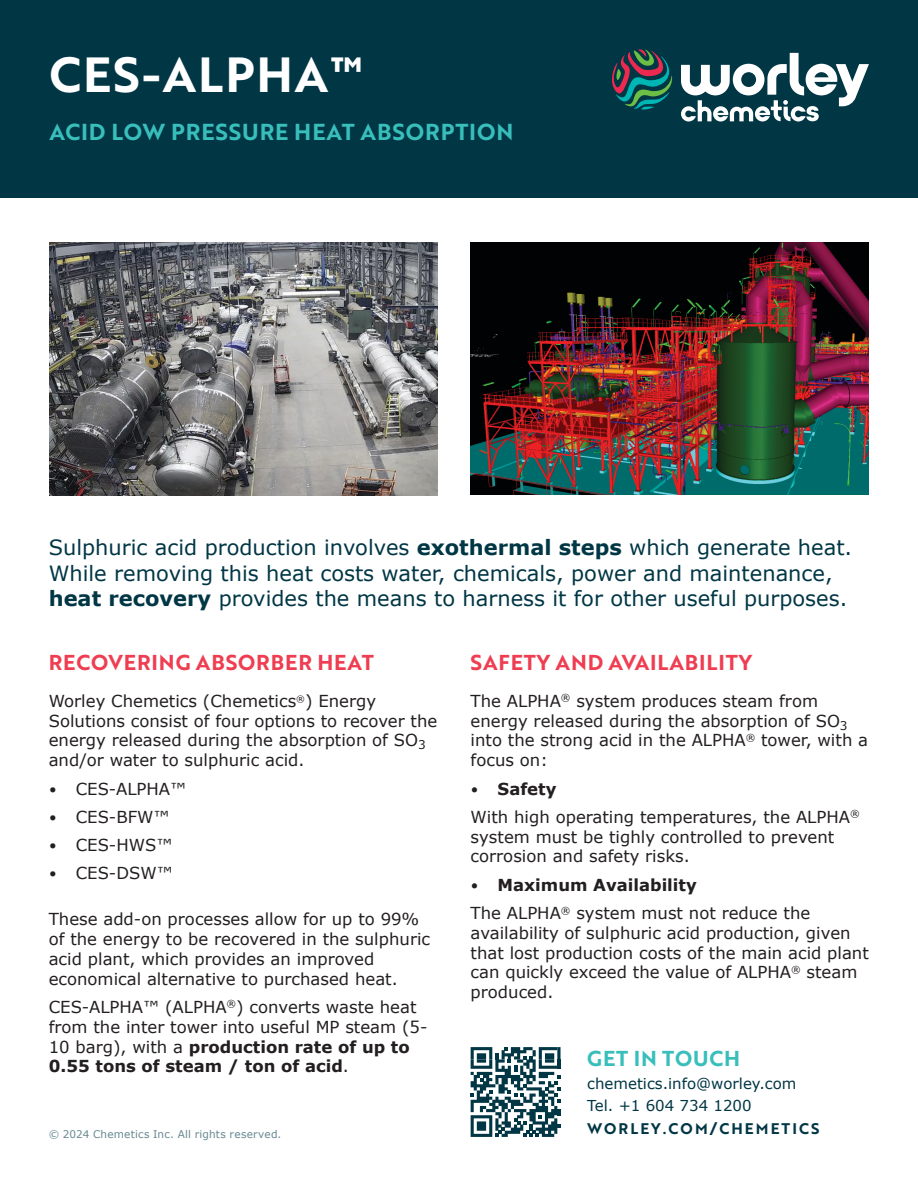
<style>
.page{position:relative;width:918px;height:1188px;background:#fff}
.page>*{position:absolute;margin:0;border:0;box-sizing:border-box;transform-origin:0 0}
.Medium_Headline_36_39{font:48px "Brother 1816 Bold";letter-spacing:.04em;color:#fff}
.Medium_Headline_36_39-2{font:22.5px "Brother 1816 Bold";letter-spacing:.04em;color:#38bebb}
.Subhead_12_15{font:21px/25.2px "Verdana";color:#013645}
.Heading_Level_3{font:21px "Brother 1816 Bold";letter-spacing:.04em;color:#ef3d51}
.t1{font:21px "Brother 1816 Bold";letter-spacing:.04em;color:#38bebb}
.Bullet_level_1{font:16.5px/19.8px "Verdana";color:#231f20}
.t2{font:700 16.5px "Verdana";color:#231f20}
.t3{font:15px "Verdana";color:#013645}
.t4{font:15px "Brother 1816 Bold";letter-spacing:.14em;color:#013645}
.t5{font:10.5px "Verdana";letter-spacing:.02em;color:#668891}
.s1{font-weight:700}
.s2{font-family:"Calibri"}
.s3{font-family:"Calibri";font-weight:400}
</style>
<div class="page">
<div style="left:0;top:0;width:918px;height:198px;background:#013645"></div>
<svg style="left:612px;top:50px;width:61px;height:60px"></svg>
<svg style="left:681px;top:53px;width:188px;height:69px"></svg>
<svg style="left:471px;top:1047px;width:90px;height:90px"></svg>
<img style="left:49px;top:243px;width:388px;height:252px">
<img style="left:471px;top:243px;width:398px;height:252px">
<p class="Medium_Headline_36_39" style="left:49px;top:39px;width:314px">CES-ALPHA™</p>
<p class="Medium_Headline_36_39-2" style="left:49px;top:115px;width:465px">ACID LOW PRESSURE HEAT ABSORPTION</p>
<p class="Subhead_12_15" style="left:49px;top:535px;width:805px">Sulphuric acid production involves <span class="s1">exothermal steps</span> which generate heat.<br>While removing this heat costs water, chemicals, power and maintenance, <span class="s1">heat recovery</span> provides the means to harness it for other useful purposes.</p>
<p class="Heading_Level_3" style="left:49px;top:647px;width:327px">RECOVERING ABSORBER HEAT</p>
<p class="Bullet_level_1" style="left:49px;top:691px;width:390px">Worley Chemetics (Chemetics<sup>®</sup>) Energy Solutions consist of four options to recover the energy released during the absorption of SO<sub>3 </sub>and/or water to sulphuric acid.</p>
<p class="Bullet_level_1" style="left:49px;top:778px;width:139px"><span class="s2">•</span> CES-ALPHA™</p>
<p class="Bullet_level_1" style="left:49px;top:807px;width:122px"><span class="s2">•</span> CES-BFW™</p>
<p class="Bullet_level_1" style="left:49px;top:835px;width:125px"><span class="s2">•</span> CES-HWS™</p>
<p class="Bullet_level_1" style="left:49px;top:863px;width:126px"><span class="s2">•</span> CES-DSW™</p>
<p class="Bullet_level_1" style="left:49px;top:909px;width:383px">These add-on processes allow for up to 99% of the energy to be recovered in the sulphuric acid plant, which provides an improved economical alternative to purchased heat.</p>
<p class="Bullet_level_1" style="left:49px;top:997px;width:380px">CES-ALPHA™ (ALPHA<sup>®</sup>) converts waste heat from the inter tower into useful MP steam (5- 10 barg), with a <span class="s1">production rate of up to 0.55 tons of steam / ton of acid</span>.</p>
<p class="t5" style="left:49px;top:1127px;width:234px">© 2024 Chemetics Inc. All rights reserved.</p>
<p class="Heading_Level_3" style="left:471px;top:647px;width:283px">SAFETY AND AVAILABILITY</p>
<p class="Bullet_level_1" style="left:471px;top:691px;width:399px">The ALPHA<sup>®</sup> system produces steam from energy released during the absorption of SO<sub>3 </sub>into the strong acid in the ALPHA<sup>®</sup> tower, with a focus on:</p>
<p class="t2" style="left:471px;top:777px;width:87px"><span class="s3">•</span> Safety</p>
<p class="Bullet_level_1" style="left:471px;top:807px;width:391px">With high operating temperatures, the ALPHA<sup>® </sup>system must be tighly controlled to prevent corrosion and safety risks.</p>
<p class="t2" style="left:471px;top:873px;width:228px"><span class="s3">•</span> Maximum Availability</p>
<p class="Bullet_level_1" style="left:471px;top:903px;width:400px">The ALPHA<sup>®</sup> system must not reduce the availability of sulphuric acid production, given that lost production costs of the main acid plant can quickly exceed the value of ALPHA<sup>®</sup> steam produced.</p>
<p class="t1" style="left:587px;top:1043px;width:155px">GET IN TOUCH</p>
<p class="t3" style="left:587px;top:1073px;width:211px">chemetics.info@worley.com</p>
<p class="t3" style="left:587px;top:1096px;width:166px">Tel. +1 604 734 1200</p>
<p class="t4" style="left:587px;top:1117px;width:234px">WORLEY.COM/CHEMETICS</p>
</div>
